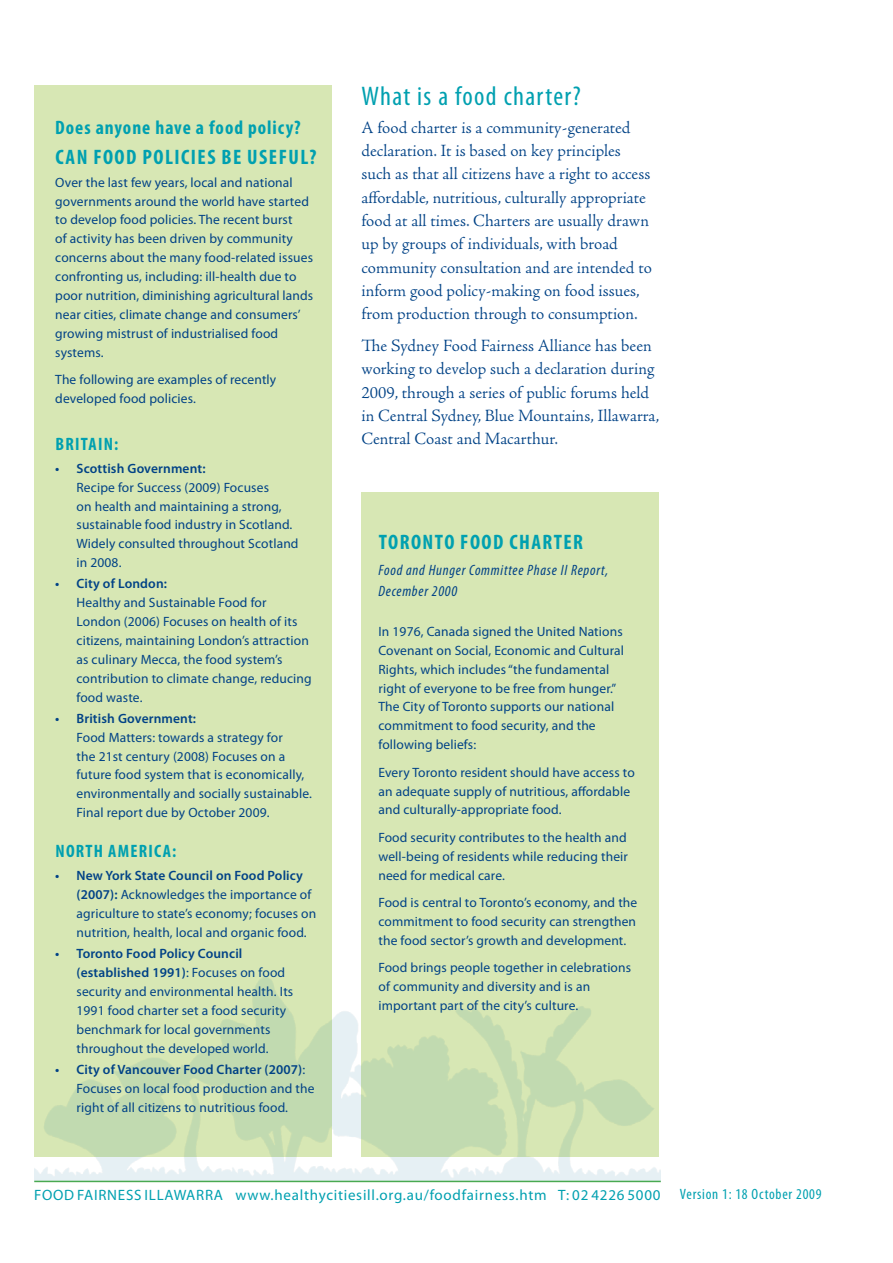
<style>
.page{position:relative;width:893px;height:1263px;background:#fff}
.page>*{position:absolute;margin:0;border:0;box-sizing:border-box;transform-origin:0 0}
.subhd_18{font:condensed 27px "Myriad Pro";letter-spacing:.05em;color:#00a0b0}
.table_hd_14{font:700 condensed 21px "Myriad Pro";letter-spacing:.07em;color:#00a0b0}
.table_hd_14-2{font:700 condensed 19.5px "Myriad Pro";color:#00a0b0}
.table_hd_12_caps{font:700 condensed 18px "Myriad Pro";letter-spacing:.07em;color:#00a0b0}
.body_11_5{font:300 17.25px/23.2px "Adobe Jenson Pro";color:#014286}
.t1{font:15px "Myriad Pro";letter-spacing:.05em;color:#00a0b0}
.caption_photo{font:italic condensed 15px/21px "Myriad Pro";letter-spacing:.05em;color:#014286}
.t2{font:condensed 15px "Myriad Pro";letter-spacing:.05em;color:#00a0b0}
.table_body_9{font:13.5px/18.9px "Myriad Pro";letter-spacing:.01em;color:#014286}
.table_bullet_9{font:13.5px/18.9px "Myriad Pro";letter-spacing:.01em;color:#014286}
.s1{font-weight:600}
</style>
<div class="page">
<hr style="left:34px;top:1181px;width:627px;height:1px;background:#51b14b">
<div style="left:34px;top:85px;width:298px;height:1072px;background:#d7e7b4"></div>
<div style="left:361px;top:492px;width:298px;height:665px;background:#d7e7b4"></div>
<img style="left:34px;top:977px;width:626px;height:204px">
<p class="table_hd_14-2" style="left:55px;top:115px;width:247px">DOES ANYONE HAVE A FOOD POLICY?</p>
<p class="table_hd_14" style="left:55px;top:143px;width:263px">CAN FOOD POLICIES BE USEFUL?</p>
<p class="table_body_9" style="left:55px;top:172px;width:260px">Over the last few years, local and national governments around the world have started to develop food policies. The recent burst<br>of activity has been driven by community concerns about the many food-related issues confronting us, including: ill-health due to poor nutrition, diminishing agricultural lands near cities, climate change and consumers’ growing mistrust of industrialised food systems.</p>
<p class="table_body_9" style="left:55px;top:370px;width:223px">The following are examples of recently developed food policies.</p>
<p class="table_hd_12_caps" style="left:55px;top:432px;width:64px">BRITAIN:</p>
<p class="table_bullet_9" style="left:77px;top:458px;width:224px;text-indent:-21px"><span class="s1">• Scottish Government:<br></span>Recipe for Success (2009) Focuses<br>on health and maintaining a strong, sustainable food industry in Scotland.<br>Widely consulted throughout Scotland in 2008.</p>
<p class="table_bullet_9" style="left:77px;top:574px;width:237px;text-indent:-21px"><span class="s1">• City of London:<br></span>Healthy and Sustainable Food for<br>London (2006) Focuses on health of its citizens, maintaining London’s attraction as culinary Mecca, the food system’s contribution to climate change, reducing food waste.</p>
<p class="table_bullet_9" style="left:77px;top:708px;width:237px;text-indent:-21px"><span class="s1">• British Government:<br></span>Food Matters: towards a strategy for<br>the 21st century (2008) Focuses on a future food system that is economically, environmentally and socially sustainable.<br>Final report due by October 2009.</p>
<p class="table_hd_12_caps" style="left:55px;top:840px;width:122px">NORTH AMERICA:</p>
<p class="table_bullet_9" style="left:77px;top:866px;width:241px;text-indent:-21px"><span class="s1">• New York State Council on Food Policy (2007):</span> Acknowledges the importance of agriculture to state’s economy; focuses on nutrition, health, local and organic food.</p>
<p class="table_bullet_9" style="left:77px;top:944px;width:218px;text-indent:-21px"><span class="s1">• Toronto Food Policy Council (established 1991)</span>: Focuses on food security and environmental health. Its 1991 food charter set a food security benchmark for local governments throughout the developed world.</p>
<p class="table_bullet_9" style="left:77px;top:1059px;width:239px;text-indent:-21px"><span class="s1">• City of Vancouver Food Charter (2007)</span>:<br>Focuses on local food production and the right of all citizens to nutritious food.</p>
<p class="subhd_18" style="left:361px;top:80px;width:221px">What is a food charter?</p>
<p class="body_11_5" style="left:361px;top:116px;width:292px">A food charter is a community-generated declaration. It is based on key principles such as that all citizens have a right to access affordable, nutritious, culturally appropriate food at all times. Charters are usually drawn up by groups of individuals, with broad community consultation and are intended to inform good policy-making on food issues, from production through to consumption.</p>
<p class="body_11_5" style="left:361px;top:334px;width:300px">The Sydney Food Fairness Alliance has been working to develop such a declaration during 2009, through a series of public forums held in Central Sydney, Blue Mountains, Illawarra, Central Coast and Macarthur.</p>
<p class="table_hd_14" style="left:379px;top:529px;width:12px">TORONTO</p>
<p class="table_hd_14" style="left:460px;top:529px;width:12px">FOOD</p>
<p class="table_hd_14" style="left:509px;top:529px;width:12px">CHARTER</p>
<p class="caption_photo" style="left:378px;top:559px;width:231px">Food and Hunger Committee Phase II Report,<br>December 2000</p>
<p class="table_body_9" style="left:378px;top:622px;width:247px">In 1976, Canada signed the United Nations Covenant on Social, Economic and Cultural Rights, which includes “the fundamental right of everyone to be free from hunger.” The City of Toronto supports our national commitment to food security, and the following beliefs:</p>
<p class="table_body_9" style="left:378px;top:762px;width:258px">Every Toronto resident should have access to an adequate supply of nutritious, affordable and culturally-appropriate food.</p>
<p class="table_body_9" style="left:378px;top:828px;width:251px;text-align:justify">Food security contributes to the health and well-being of residents while reducing their need for medical care.</p>
<p class="table_body_9" style="left:378px;top:893px;width:260px;text-align:justify">Food is central to Toronto’s economy, and the commitment to food security can strengthen the food sector’s growth and development.</p>
<p class="table_body_9" style="left:378px;top:958px;width:254px">Food brings people together in celebrations of community and diversity and is an important part of the city’s culture.</p>
<p class="t1" style="left:34px;top:1185px;width:628px">FOOD FAIRNESS ILLAWARRA www.healthycitiesill.org.au/foodfairness.htm T: 02 4226 5000</p>
<p class="t2" style="left:680px;top:1185px;width:143px">Version 1: 18 October 2009</p>
</div>
